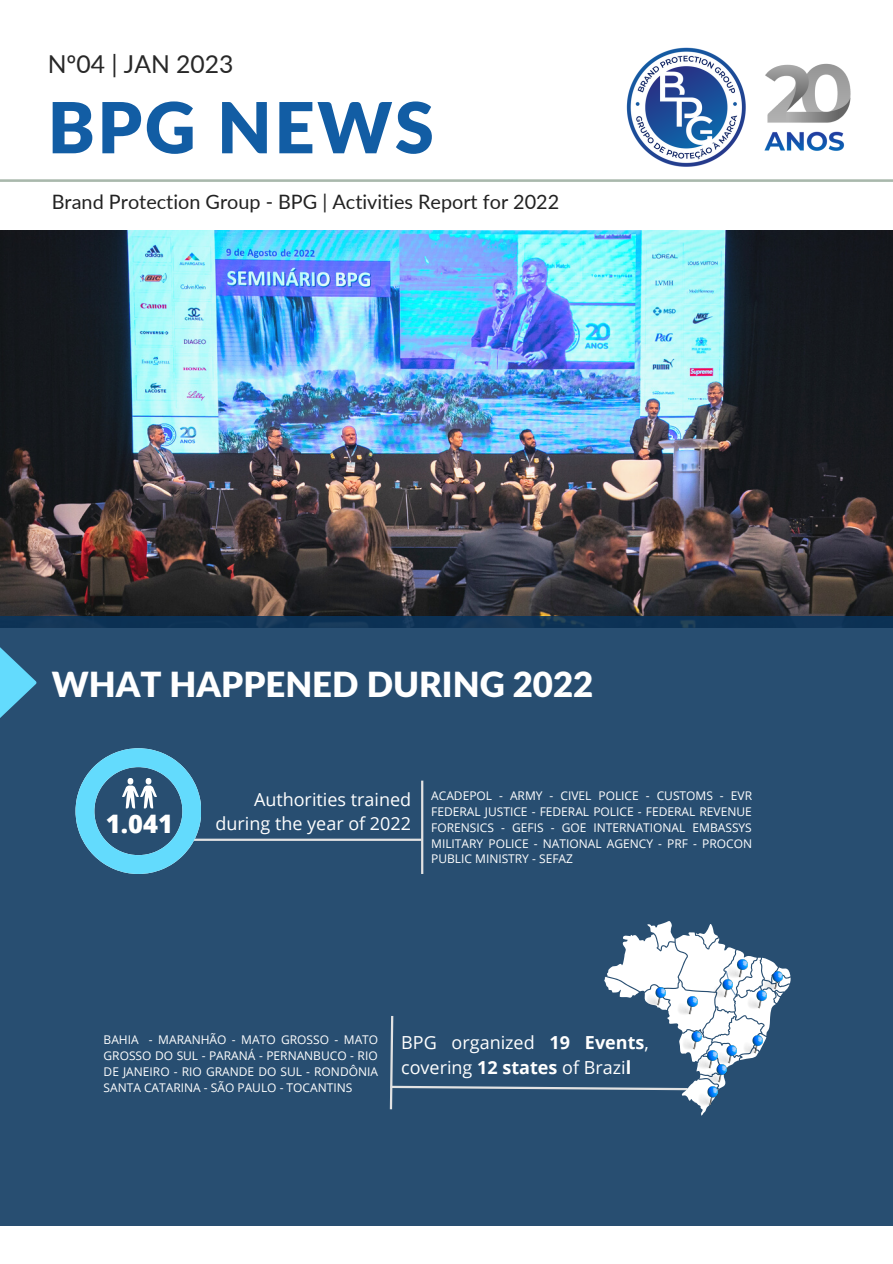
<style>
.page{position:relative;width:893px;height:1264px;background:#fff}
.page>*{position:absolute;margin:0;border:0;box-sizing:border-box;transform-origin:0 0}
.t1{font:900 70.35px "Lato Latin";letter-spacing:.035em;color:#125da4}
.t2{font:900 34.65px "Lato Latin";color:#fff}
.t3{font:800 25.5px "Open Sans";color:#fff}
.t4{font:24.75px "Lato";color:#282828}
.t5{font:19.8px "Lato";color:#222}
.t6{font:18px/24.8px "Open Sans";color:#fff;text-align:right}
.t7{font:12px/16px "Open Sans";color:#fff;text-align:justify}
.s1{font-weight:700}
</style>
<div class="page">
<img style="left:0;top:231px;width:892px;height:385px">
<svg style="left:0;top:179px;width:892px;height:3px;background:#b4c1b6"></svg>
<div style="left:0;top:616px;width:892px;height:609px;background:#284e71"></div>
<img style="left:621px;top:47px;width:235px;height:135px">
<hr style="left:190px;top:838px;width:231px;height:2px;background:#e2e2e2">
<svg style="left:75px;top:748px;width:126px;height:126px"></svg>
<svg style="left:0;top:647px;width:36px;height:71px"></svg>
<hr style="left:421px;top:780px;width:2px;height:94px;background:#e2e2e2">
<svg style="left:389px;top:921px;width:401px;height:194px"></svg>
<img style="left:727px;top:959px;width:20px;height:19px">
<img style="left:763px;top:971px;width:19px;height:19px">
<h3 class="t4" style="left:48px;top:49px;width:187px">Nº04 | JAN 2023</h3>
<h1 class="t1" style="left:48px;top:97px;width:387px">BPG NEWS</h1>
<h3 class="t5" style="left:52px;top:189px;width:509px">Brand Protection Group - BPG | Activities Report for 2022</h3>
<h2 class="t2" style="left:52px;top:668px;width:543px">WHAT HAPPENED DURING 2022</h2>
<h3 class="t3" style="left:106px;top:805px;width:68px">1.041</h3>
<h3 class="t6" style="left:215px;top:786px;width:197px">Authorities trained during the year of 2022</h3>
<p class="t7" style="left:431px;top:786px;width:322px">ACADEPOL - ARMY - CIVEL POLICE - CUSTOMS - EVR FEDERAL JUSTICE - FEDERAL POLICE - FEDERAL REVENUE FORENSICS - GEFIS - GOE INTERNATIONAL EMBASSYS MILITARY POLICE - NATIONAL AGENCY - PRF - PROCON PUBLIC MINISTRY - SEFAZ</p>
<p class="t7" style="left:104px;top:1031px;width:276px">BAHIA - MARANHÃO - MATO GROSSO - MATO GROSSO DO SUL - PARANÁ - PERNANBUCO - RIO DE JANEIRO - RIO GRANDE DO SUL - RONDÔNIA SANTA CATARINA - SÃO PAULO - TOCANTINS</p>
<h3 class="t6" style="left:401px;top:1029px;width:249px;text-align:left">BPG organized <span class="s1">19 Events</span>, covering <span class="s1">12 states</span> of Brazi<span class="s1">l</span></h3>
</div>
